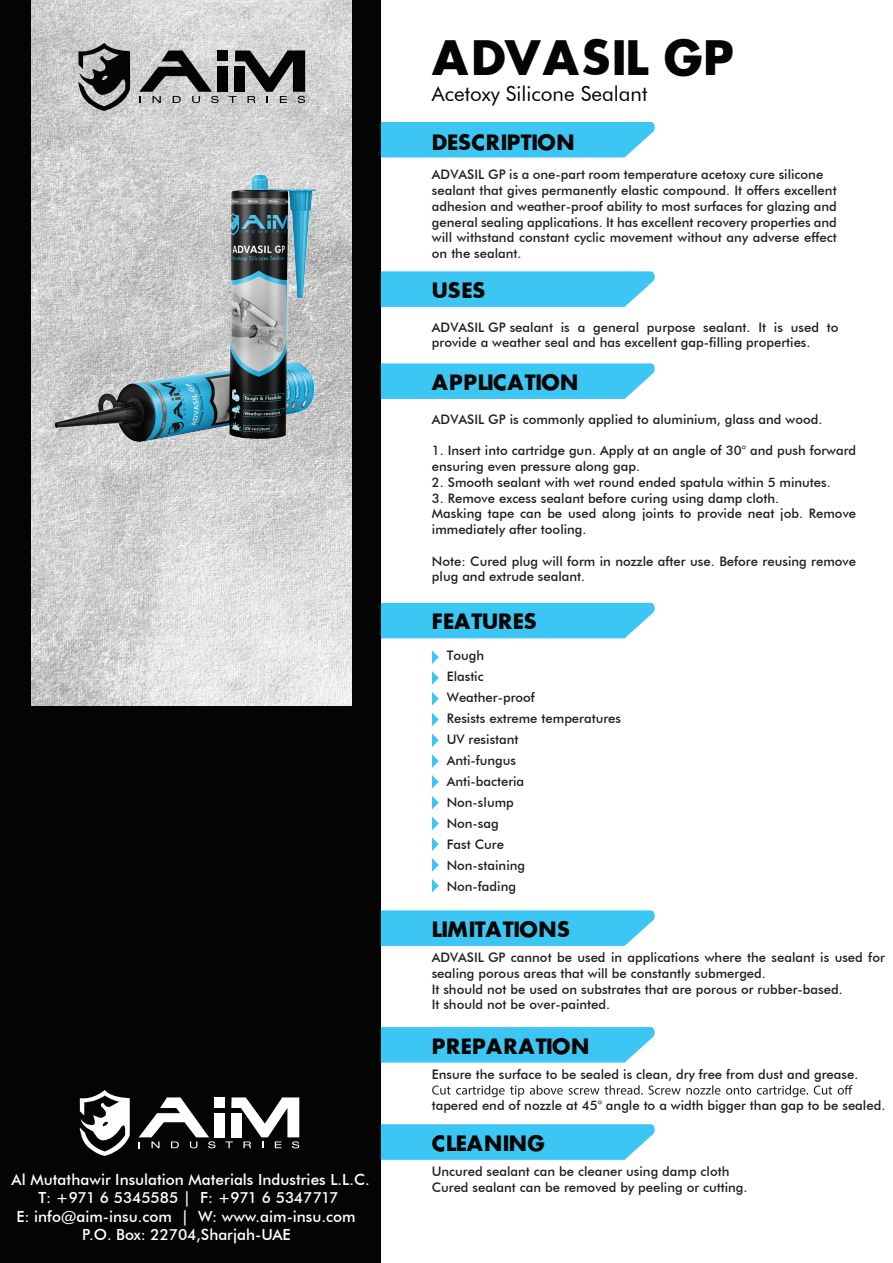
<style>
.page{position:relative;width:893px;height:1263px;background:#fff}
.page>*{position:absolute;margin:0;border:0;box-sizing:border-box;transform-origin:0 0}
.t1{font:700 46.35px "Futura";letter-spacing:.035em;color:#040503}
.t2{font:700 20.7px "Futura";letter-spacing:.025em;color:#040503}
.t3{font:20.7px "Futura BT";color:#040503}
.t4{font:700 20.7px "Futura";letter-spacing:-.02em;color:#040503}
.t5{font:700 20.7px "Futura";letter-spacing:.005em;color:#040503}
.t6{font:700 20.7px "Futura";color:#040503}
.t7{font:500 15.3px "Futura BT";color:#fff}
.t8{font:500 13.2px/15.8px "Futura BT";color:#231f20}
</style>
<div class="page">
<div style="left:0;top:0;width:381px;height:1263px;background:#040503"></div>
<img style="left:32px;top:0;width:320px;height:706px">
<div style="left:214px;top:1097px;width:11px;height:11px;background:#fff"></div>
<div style="left:214px;top:1113px;width:11px;height:24px;background:#fff"></div>
<svg style="left:139px;top:1097px;width:77px;height:51px"></svg>
<svg style="left:225px;top:1097px;width:74px;height:51px"></svg>
<svg style="left:80px;top:1090px;width:50px;height:66px"></svg>
<svg style="left:381px;top:910px;width:274px;height:36px;background:#46c9f3"></svg>
<svg style="left:418px;top:271px;width:237px;height:36px;background:#48c9f3"></svg>
<div style="left:418px;top:122px;width:237px;height:35px;background:#3cc6f3"></div>
<div style="left:381px;top:603px;width:274px;height:35px;background:#3cc6f3"></div>
<div style="left:217px;top:51px;width:11px;height:10px;background:#040503"></div>
<div style="left:217px;top:67px;width:11px;height:25px;background:#040503"></div>
<svg style="left:139px;top:51px;width:80px;height:45px"></svg>
<svg style="left:229px;top:51px;width:76px;height:45px"></svg>
<svg style="left:78px;top:43px;width:52px;height:53px"></svg>
<svg style="left:381px;top:1027px;width:274px;height:35px;background:#44c8f3"></svg>
<svg style="left:432px;top:1085px;width:420px;height:12px"></svg>
<svg style="left:381px;top:1124px;width:274px;height:36px;background:#46c9f3"></svg>
<svg style="left:432px;top:754px;width:7px;height:14px"></svg>
<svg style="left:432px;top:733px;width:7px;height:14px"></svg>
<svg style="left:432px;top:713px;width:7px;height:13px"></svg>
<svg style="left:432px;top:692px;width:7px;height:14px"></svg>
<svg style="left:432px;top:671px;width:7px;height:14px"></svg>
<svg style="left:432px;top:650px;width:7px;height:14px"></svg>
<svg style="left:432px;top:775px;width:7px;height:14px"></svg>
<svg style="left:432px;top:796px;width:7px;height:13px"></svg>
<svg style="left:432px;top:816px;width:7px;height:14px"></svg>
<svg style="left:432px;top:837px;width:7px;height:14px"></svg>
<svg style="left:432px;top:858px;width:7px;height:14px"></svg>
<svg style="left:432px;top:879px;width:7px;height:13px"></svg>
<svg style="left:418px;top:363px;width:237px;height:36px;background:#48c9f3"></svg>
<img style="left:31px;top:96px;width:387px;height:425px">
<p class="t7" style="left:12px;top:1170px;width:360px">Al Mutathawir Insulation Materials Industries L.L.C.</p>
<p class="t7" style="left:39px;top:1188px;width:301px">T: +971 6 5345585 | F: +971 6 5347717</p>
<p class="t7" style="left:16px;top:1207px;width:341px">E: info@aim-insu.com | W: www.aim-insu.com</p>
<p class="t7" style="left:82px;top:1225px;width:210px">P.O. Box: 22704,Sharjah-UAE</p>
<h1 class="t1" style="left:432px;top:26px;width:303px">ADVASIL GP</h1>
<h2 class="t3" style="left:432px;top:81px;width:217px">Acetoxy Silicone Sealant</h2>
<h2 class="t5" style="left:432px;top:127px;width:144px">DESCRIPTION</h2>
<p class="t8" style="left:432px;top:167px;width:406px">ADVASIL GP is a one-part room temperature acetoxy cure silicone sealant that gives permanently elastic compound. It offers excellent adhesion and weather-proof ability to most surfaces for glazing and general sealing applications. It has excellent recovery properties and will withstand constant cyclic movement without any adverse effect on the sealant.</p>
<h2 class="t2" style="left:432px;top:276px;width:55px">USES</h2>
<p class="t8" style="left:432px;top:319px;width:408px">ADVASIL GP sealant is a general purpose sealant. It is used to provide a weather seal and has excellent gap-filling properties.</p>
<h2 class="t2" style="left:432px;top:368px;width:148px">APPLICATION</h2>
<p class="t8" style="left:432px;top:411px;width:392px">ADVASIL GP is commonly applied to aluminium, glass and wood.</p>
<p class="t8" style="left:432px;top:443px;width:426px">1. Insert into cartridge gun. Apply at an angle of 30° and push forward ensuring even pressure along gap.</p>
<p class="t8" style="left:432px;top:474px;width:400px">2. Smooth sealant with wet round ended spatula within 5 minutes.</p>
<p class="t8" style="left:432px;top:490px;width:426px">3. Remove excess sealant before curing using damp cloth.<br>Masking tape can be used along joints to provide neat job. Remove immediately after tooling.</p>
<p class="t8" style="left:432px;top:553px;width:426px">Note: Cured plug will form in nozzle after use. Before reusing remove plug and extrude sealant.</p>
<h2 class="t6" style="left:432px;top:607px;width:106px">FEATURES</h2>
<p class="t8" style="left:447px;top:644px;width:176px;line-height:21px">Tough<br>Elastic<br>Weather-proof<br>Resists extreme temperatures<br>UV resistant<br>Anti-fungus<br>Anti-bacteria<br>Non-slump<br>Non-sag<br>Fast Cure<br>Non-staining<br>Non-fading</p>
<h2 class="t4" style="left:432px;top:915px;width:139px">LIMITATIONS</h2>
<p class="t8" style="left:432px;top:949px;width:455px">ADVASIL GP cannot be used in applications where the sealant is used for sealing porous areas that will be constantly submerged.<br>It should not be used on substrates that are porous or rubber-based.<br>It should not be over-painted.</p>
<h2 class="t2" style="left:432px;top:1031px;width:159px">PREPARATION</h2>
<p class="t8" style="left:432px;top:1066px;width:428px">Ensure the surface to be sealed is clean, dry free from dust and grease.</p>
<p class="t8" style="left:432px;top:1097px;width:455px">tapered end of nozzle at 45° angle to a width bigger than gap to be sealed.</p>
<h2 class="t2" style="left:432px;top:1129px;width:115px">CLEANING</h2>
<p class="t8" style="left:432px;top:1163px;width:317px">Uncured sealant can be cleaner using damp cloth<br>Cured sealant can be removed by peeling or cutting.</p>
</div>
